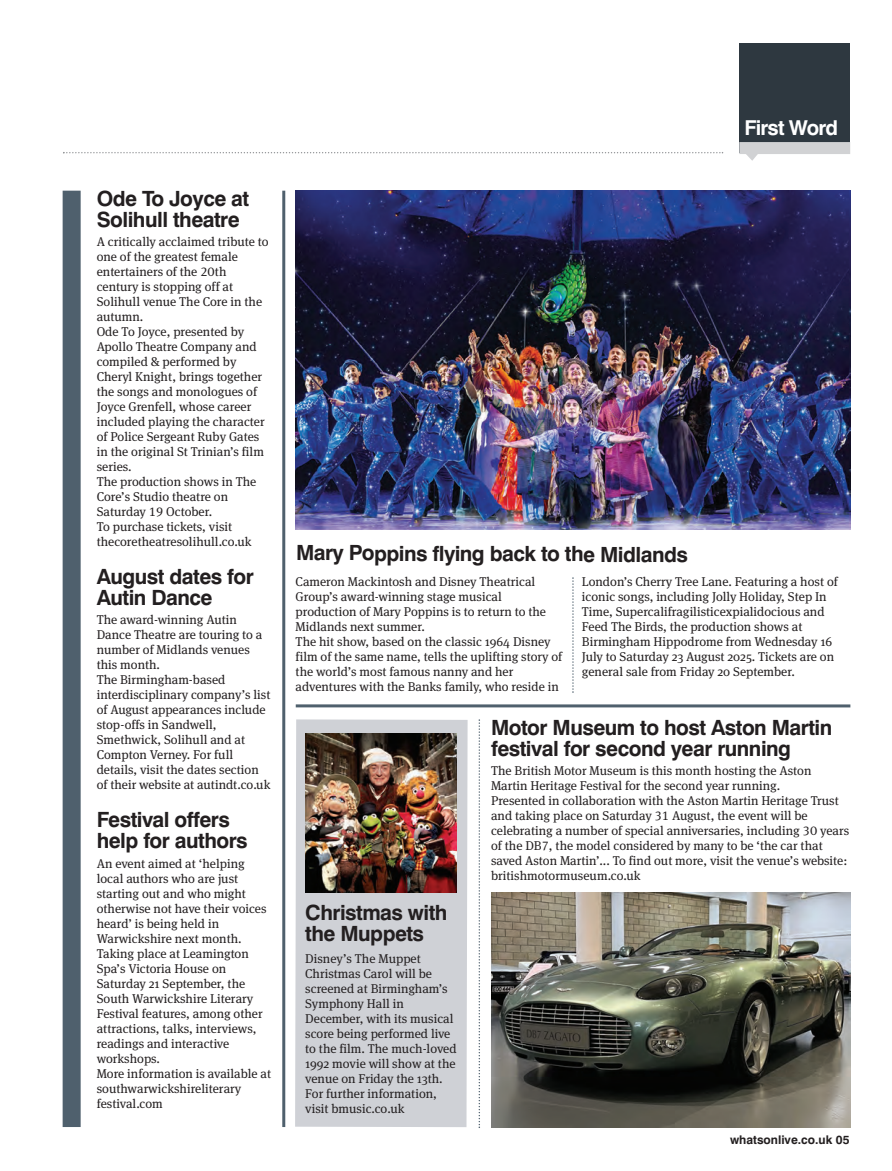
<style>
.page{position:relative;width:892px;height:1171px;background:#fff}
.page>*{position:absolute;margin:0;border:0;box-sizing:border-box;transform-origin:0 0}
.t1{font:700 21px/21px "Swiss 721 BT";letter-spacing:-.025em;color:#231f20}
.t2{font:700 20.55px "Swiss 721 BT";letter-spacing:-.04em;color:#fff}
.t3{font:12.75px/15px "Meta Serif";color:#231f20}
.t4{font:12.75px/15px "Meta Serif Tf";color:#231f20}
.t5{font:700 12px "Swiss 721 BT";color:#231f20}
</style>
<div class="page">
<div style="left:738px;top:43px;width:111px;height:110px;background:#2e3840"></div>
<svg style="left:746px;top:154px;width:12px;height:7px"></svg>
<div style="left:738px;top:142px;width:111px;height:12px;background:#d1d2d4"></div>
<svg style="left:63px;top:152px;width:659px;height:1px"></svg>
<svg style="left:478px;top:719px;width:2px;height:409px"></svg>
<svg style="left:572px;top:577px;width:1px;height:116px"></svg>
<div style="left:63px;top:191px;width:18px;height:936px;background:#4f606d"></div>
<hr style="left:282px;top:191px;width:3px;height:936px;background:#4f606d">
<hr style="left:295px;top:704px;width:554px;height:3px;background:#4f606d">
<img style="left:295px;top:191px;width:554px;height:339px">
<div style="left:295px;top:719px;width:172px;height:408px;background:#cfd1d6"></div>
<img style="left:305px;top:734px;width:151px;height:158px">
<img style="left:491px;top:893px;width:358px;height:234px">
<p class="t1" style="left:97px;top:190px;width:154px">Ode To Joyce at<br>Solihull theatre</p>
<p class="t4" style="left:97px;top:235px;width:173px">A critically acclaimed tribute to one of the greatest female entertainers of the 20th century is stopping off at<br>Solihull venue The Core in the autumn.<br>Ode To Joyce, presented by<br>Apollo Theatre Company and compiled &amp; performed by<br>Cheryl Knight, brings together the songs and monologues of<br>Joyce Grenfell, whose career included playing the character of Police Sergeant Ruby Gates in the original St Trinian’s film series.<br>The production shows in The<br>Core’s Studio theatre on<br>Saturday 19 October.<br>To purchase tickets, visit thecoretheatresolihull.co.uk</p>
<p class="t1" style="left:97px;top:568px;width:158px">August dates for<br>Autin Dance</p>
<p class="t4" style="left:97px;top:613px;width:175px">The award-winning Autin<br>Dance Theatre are touring to a number of Midlands venues this month.<br>The Birmingham-based interdisciplinary company’s list of August appearances include stop-offs in Sandwell,<br>Smethwick, Solihull and at<br>Compton Verney. For full details, visit the dates section of their website at autindt.co.uk</p>
<p class="t1" style="left:97px;top:811px;width:152px">Festival offers help for authors</p>
<p class="t3" style="left:97px;top:857px;width:176px">An event aimed at ‘helping local authors who are just starting out and who might otherwise not have their voices heard’ is being held in<br>Warwickshire next month.<br>Taking place at Leamington<br>Spa’s Victoria House on<br>Saturday 21 September, the<br>South Warwickshire Literary<br>Festival features, among other attractions, talks, interviews, readings and interactive workshops.<br>More information is available at southwarwickshireliterary festival.com</p>
<p class="t2" style="left:744px;top:119px;width:95px">First Word</p>
<p class="t1" style="left:296px;top:545px;width:393px">Mary Poppins flying back to the Midlands</p>
<p class="t3" style="left:295px;top:575px;width:252px">Cameron Mackintosh and Disney Theatrical Group’s award-winning stage musical production of Mary Poppins is to return to the Midlands next summer.</p>
<p class="t3" style="left:295px;top:635px;width:268px">The hit show, based on the classic 1964 Disney film of the same name, tells the uplifting story of the world’s most famous nanny and her adventures with the Banks family, who reside in</p>
<p class="t3" style="left:581px;top:575px;width:257px">London’s Cherry Tree Lane. Featuring a host of iconic songs, including Jolly Holiday, Step In Time, Supercalifragilisticexpialidocious and Feed The Birds, the production shows at Birmingham Hippodrome from Wednesday 16<br>July to Saturday 23 August 2025. Tickets are on general sale from Friday 20 September.</p>
<p class="t1" style="left:305px;top:904px;width:144px">Christmas with the Muppets</p>
<p class="t3" style="left:305px;top:952px;width:153px">Disney’s The Muppet<br>Christmas Carol will be screened at Birmingham’s<br>Symphony Hall in<br>December, with its musical score being performed live to the film. The much-loved<br>1992 movie will show at the venue on Friday the 13th.<br>For further information, visit bmusic.co.uk</p>
<p class="t1" style="left:491px;top:719px;width:342px">Motor Museum to host Aston Martin festival for second year running</p>
<p class="t4" style="left:491px;top:764px;width:359px">The British Motor Museum is this month hosting the Aston Martin Heritage Festival for the second year running.<br>Presented in collaboration with the Aston Martin Heritage Trust and taking place on Saturday 31 August, the event will be celebrating a number of special anniversaries, including 30 years of the DB7, the model considered by many to be ‘the car that saved Aston Martin’... To find out more, visit the venue’s website: britishmotormuseum.co.uk</p>
<p class="t5" style="left:729px;top:1135px;width:121px">whatsonlive.co.uk 05</p>
</div>
